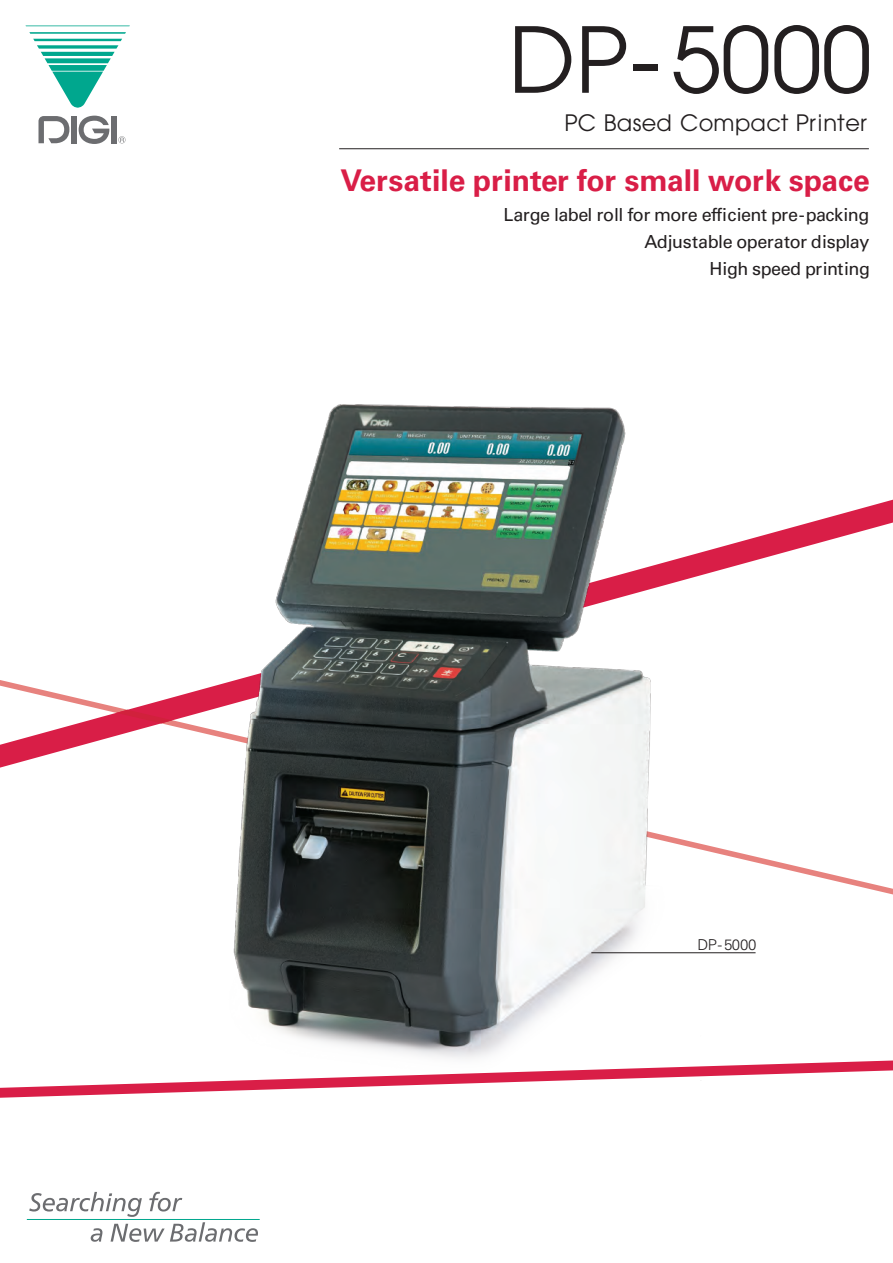
<style>
.page{position:relative;width:893px;height:1263px;background:#fff}
.page>*{position:absolute;margin:0;border:0;box-sizing:border-box;transform-origin:0 0}
.t1{font:90px "Avant Garde";color:#231f20}
.t2{font:700 30px "Univers";color:#d91e47}
.t3{font:22.5px "Avant Garde";color:#231f20}
.t4{font:18px/27px "Univers";letter-spacing:-.03em;color:#231f20;text-align:right}
.t5{font:300 15px "Univers";letter-spacing:-.02em;color:#231f20}
</style>
<div class="page">
<svg style="left:29px;top:1192px;width:229px;height:50px"></svg>
<hr style="left:27px;top:1219px;width:233px;height:1px;background:#00a78e">
<svg style="left:26px;top:25px;width:104px;height:1px"></svg>
<svg style="left:29px;top:32px;width:97px;height:76px"></svg>
<svg style="left:39px;top:116px;width:30px;height:27px"></svg>
<div style="left:71px;top:116px;width:6px;height:27px;background:#6c6d70"></div>
<div style="left:111px;top:116px;width:6px;height:27px;background:#6c6d70"></div>
<svg style="left:79px;top:116px;width:30px;height:28px"></svg>
<svg style="left:118px;top:136px;width:8px;height:7px"></svg>
<hr style="left:339px;top:148px;width:530px;height:1px;background:#231f20">
<svg style="left:768px;top:859px;width:125px;height:35px"></svg>
<svg style="left:0;top:500px;width:893px;height:268px"></svg>
<svg style="left:0;top:1060px;width:893px;height:38px"></svg>
<img style="left:112px;top:404px;width:656px;height:683px">
<hr style="left:591px;top:952px;width:165px;height:1px;background:#231f20">
<h1 class="t1" style="left:508px;top:7px;width:365px">DP-5000</h1>
<p class="t3" style="left:565px;top:109px;width:304px">PC Based Compact Printer</p>
<h2 class="t2" style="left:341px;top:163px;width:531px">Versatile printer for small work space</h2>
<p class="t4" style="left:503px;top:201px;width:368px">Large label roll for more efficient pre-packing<br>Adjustable operator display<br>High speed printing</p>
<p class="t5" style="left:697px;top:935px;width:61px">DP- 5000</p>
</div>
